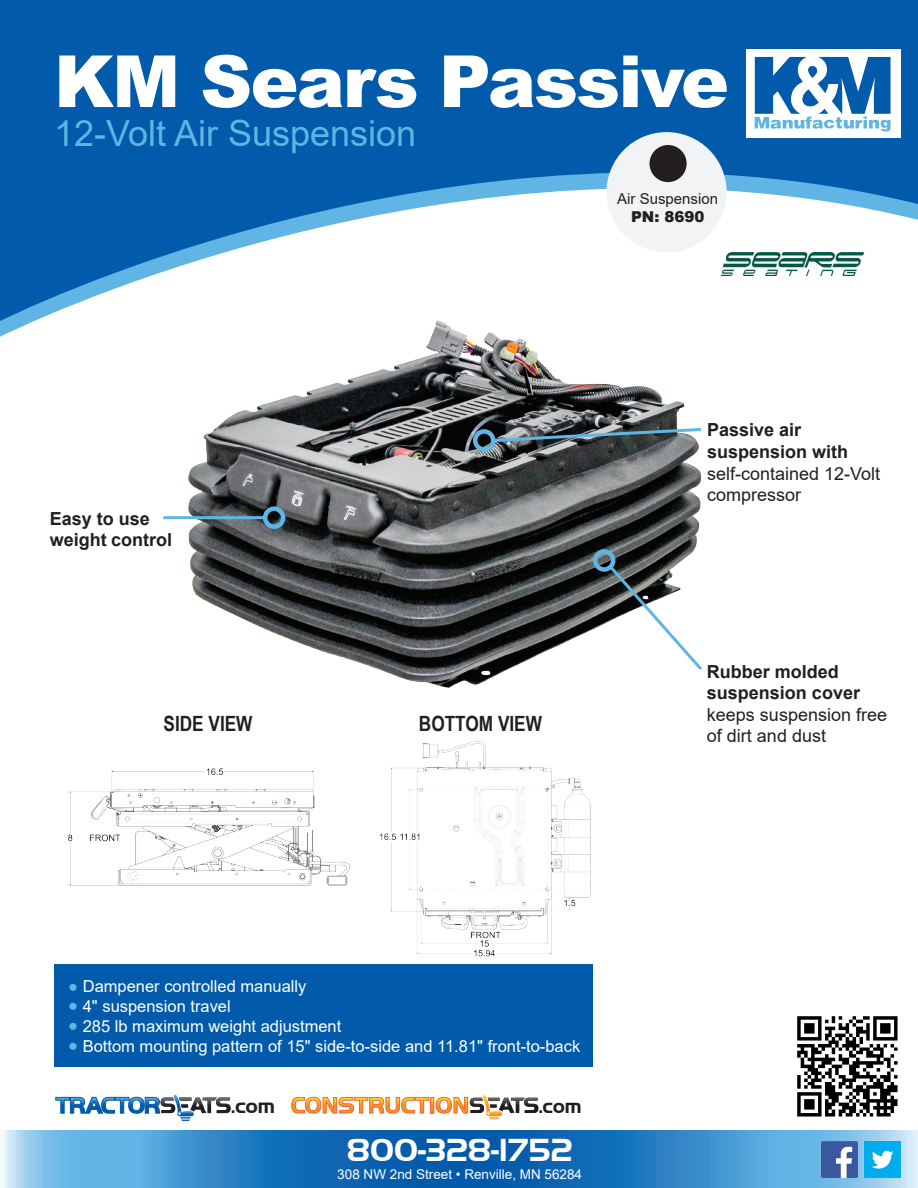
<style>
.page{position:relative;width:918px;height:1188px;background:#fff}
.page>*{position:absolute;margin:0;border:0;box-sizing:border-box;transform-origin:0 0}
.t1{font:900 72px "Arial";letter-spacing:-.025em;color:#fff}
.t2{font:36px "Arial";color:#60b5e5}
.t3{font:700 33px "Handel Got D";color:#fff}
.t4{font:700 21.45px "Handel Got D";color:#231f20}
.t5{font:700 21.15px "Handel Got D";color:#231f20}
.t6{font:700 21px "Arial Narrow";color:#231f20}
.t7{font:18px/21.6px "Arial";color:#231f20}
.t8{font:700 18px/21.6px "Arial";color:#231f20}
.t9{font:16.5px "Arial";color:#fff}
.t10{font:15px "Arial";color:#231f20}
.t11{font:900 15px "Arial";color:#231f20}
.t12{font:13.5px "Arial";color:#fff}
.s1{color:#60b5e5}
.s2{font-weight:700}
</style>
<div class="page">
<svg style="left:0;top:0;width:918px;height:322px;fill:#015aaa"></svg>
<div style="left:746px;top:49px;width:155px;height:89px;background:#fff"></div>
<svg style="left:755px;top:57px;width:136px;height:75px"></svg>
<img style="left:189px;top:319px;width:512px;height:369px">
<svg style="left:1px;top:1131px;width:917px;height:57px;background:#398ac8"></svg>
<svg style="left:56px;top:1095px;width:175px;height:26px"></svg>
<img style="left:822px;top:1142px;width:35px;height:35px">
<img style="left:865px;top:1142px;width:35px;height:35px">
<img style="left:797px;top:1016px;width:101px;height:101px">
<svg style="left:292px;top:1097px;width:137px;height:16px"></svg>
<div style="left:430px;top:1097px;width:4px;height:16px;border:1px solid #f26638"></div>
<svg style="left:436px;top:1095px;width:102px;height:25px"></svg>
<div style="left:606px;top:132px;width:121px;height:120px;background:#f2f3f4;border-radius:50%"></div>
<div style="left:650px;top:145px;width:37px;height:37px;background:#231f20;border-radius:50%"></div>
<div style="left:55px;top:965px;width:538px;height:102px;background:#015aaa"></div>
<svg style="left:606px;top:562px;width:96px;height:111px"></svg>
<div style="left:593px;top:549px;width:22px;height:23px;border:4px solid #60b5e5;border-radius:50%"></div>
<hr style="left:163px;top:516px;width:103px;height:3px;background:#60b5e5">
<div style="left:263px;top:506px;width:22px;height:23px;border:4px solid #60b5e5;border-radius:50%"></div>
<svg style="left:490px;top:426px;width:211px;height:18px;background:#596a72"></svg>
<div style="left:473px;top:429px;width:22px;height:23px;border:4px solid #60b5e5;border-radius:50%"></div>
<img style="left:68px;top:768px;width:282px;height:118px">
<img style="left:373px;top:741px;width:220px;height:224px">
<img style="left:717px;top:252px;width:147px;height:24px">
<p class="t1" style="left:54px;top:29px;width:676px">KM Sears Passive</p>
<p class="t2" style="left:54px;top:109px;width:364px">12-Volt Air Suspension</p>
<p class="t10" style="left:617px;top:189px;width:102px">Air Suspension</p>
<p class="t11" style="left:631px;top:206px;width:75px">PN: 8690</p>
<p class="t8" style="left:50px;top:508px;width:124px">Easy to use weight control</p>
<p class="t6" style="left:164px;top:708px;width:90px">SIDE VIEW</p>
<p class="t6" style="left:419px;top:708px;width:125px">BOTTOM VIEW</p>
<p class="t9" style="left:68px;top:974px;width:240px"><span class="s1">●</span> Dampener controlled manually</p>
<p class="t9" style="left:68px;top:995px;width:164px"><span class="s1">●</span> 4" suspension travel</p>
<p class="t9" style="left:68px;top:1015px;width:275px"><span class="s1">●</span> 285 lb maximum weight adjustment</p>
<p class="t9" style="left:68px;top:1034px;width:514px"><span class="s1">●</span> Bottom mounting pattern of 15" side-to-side and 11.81" front-to-back</p>
<p class="t4" style="left:231px;top:1091px;width:46px">.com</p>
<p class="t5" style="left:538px;top:1094px;width:45px">.com</p>
<p class="t3" style="left:347px;top:1132px;width:227px">800-328-1752</p>
<p class="t12" style="left:337px;top:1165px;width:246px">308 NW 2nd Street • Renville, MN 56284</p>
<p class="t7" style="left:707px;top:419px;width:175px"><span class="s2">Passive air suspension with </span>self-contained 12-Volt compressor</p>
<p class="t7" style="left:707px;top:660px;width:182px"><span class="s2">Rubber molded suspension cover </span>keeps suspension free of dirt and dust</p>
</div>
